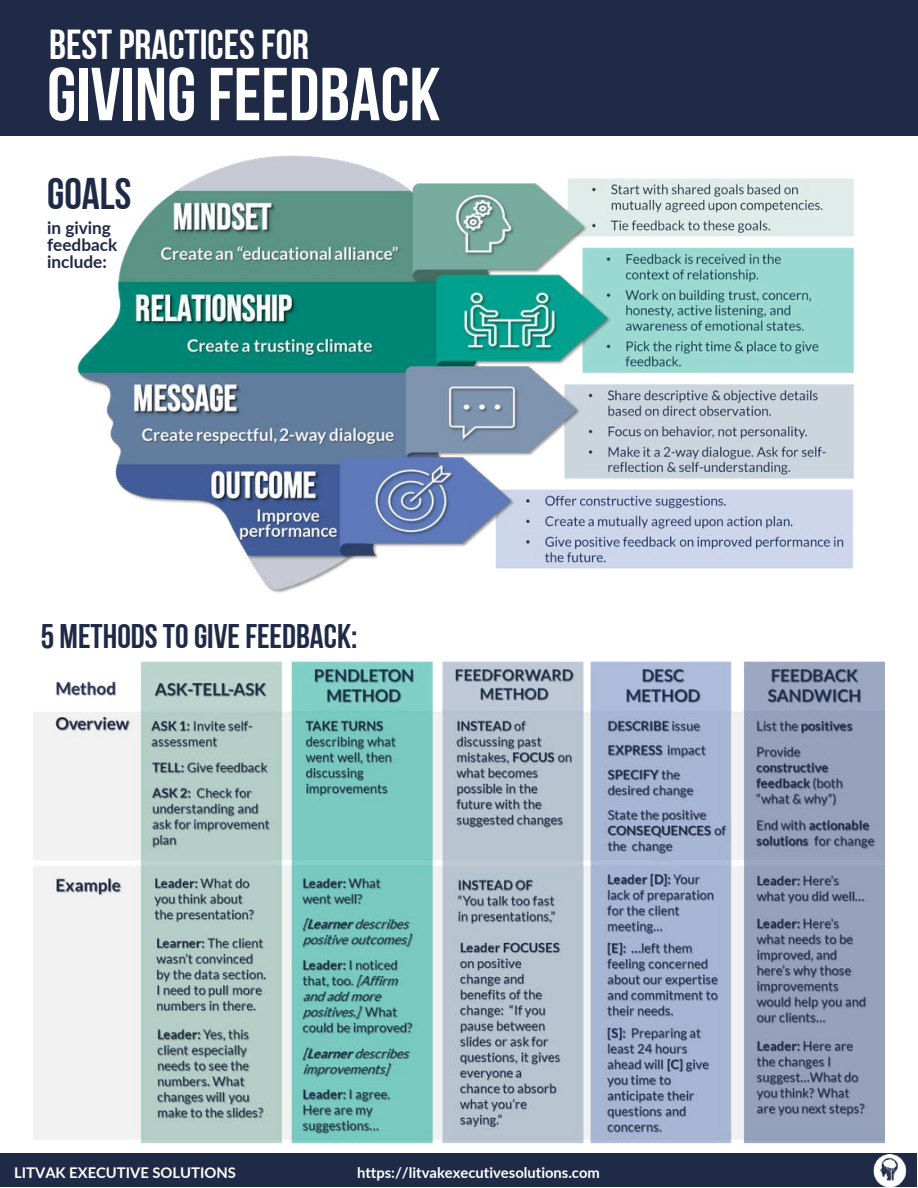
<style>
.page{position:relative;width:918px;height:1188px;background:#fff}
.page>*{position:absolute;margin:0;border:0;box-sizing:border-box;transform-origin:0 0}
.t1{font:75px "Bebas Neue Cyrillic";color:#fff}
.t2{font:44.25px "Bebas Neue Cyrillic";color:#1e2a46}
.t3{font:41.85px "Bebas Neue Cyrillic";color:#fff}
.t4{font:34.05px "Bebas Neue Cyrillic";color:#1e2a46}
.t5{font:700 17.25px/16.8px "Lato";color:#1e2a46}
.t6{font:700 14.85px "Lato";color:#fff}
</style>
<div class="page">
<div style="left:0;top:0;width:917px;height:135px;background:#1e2a46"></div>
<div style="left:0;top:1154px;width:917px;height:33px;background:#1e2a46"></div>
<img style="left:873px;top:1154px;width:34px;height:33px">
<img style="left:77px;top:155px;width:778px;height:438px">
<img style="left:33px;top:661px;width:852px;height:483px">
<h3 class="t3" style="left:49px;top:28px;width:261px">BESTPRACTICESFOR</h3>
<h1 class="t1" style="left:47px;top:64px;width:395px">GIVINGFEEDBACK</h1>
<h2 class="t2" style="left:47px;top:176px;width:86px">GOALS</h2>
<p class="t5" style="left:47px;top:219px;width:72px">in giving feedback include:</p>
<h3 class="t4" style="left:41px;top:622px;width:318px">5 METHODSTOGIVEFEEDBACK:</h3>
<p class="t6" style="left:14px;top:1163px;width:223px">LITVAK EXECUTIVE SOLUTIONS</p>
<p class="t6" style="left:357px;top:1163px;width:244px">https://litvakexecutivesolutions.com</p>
</div>
